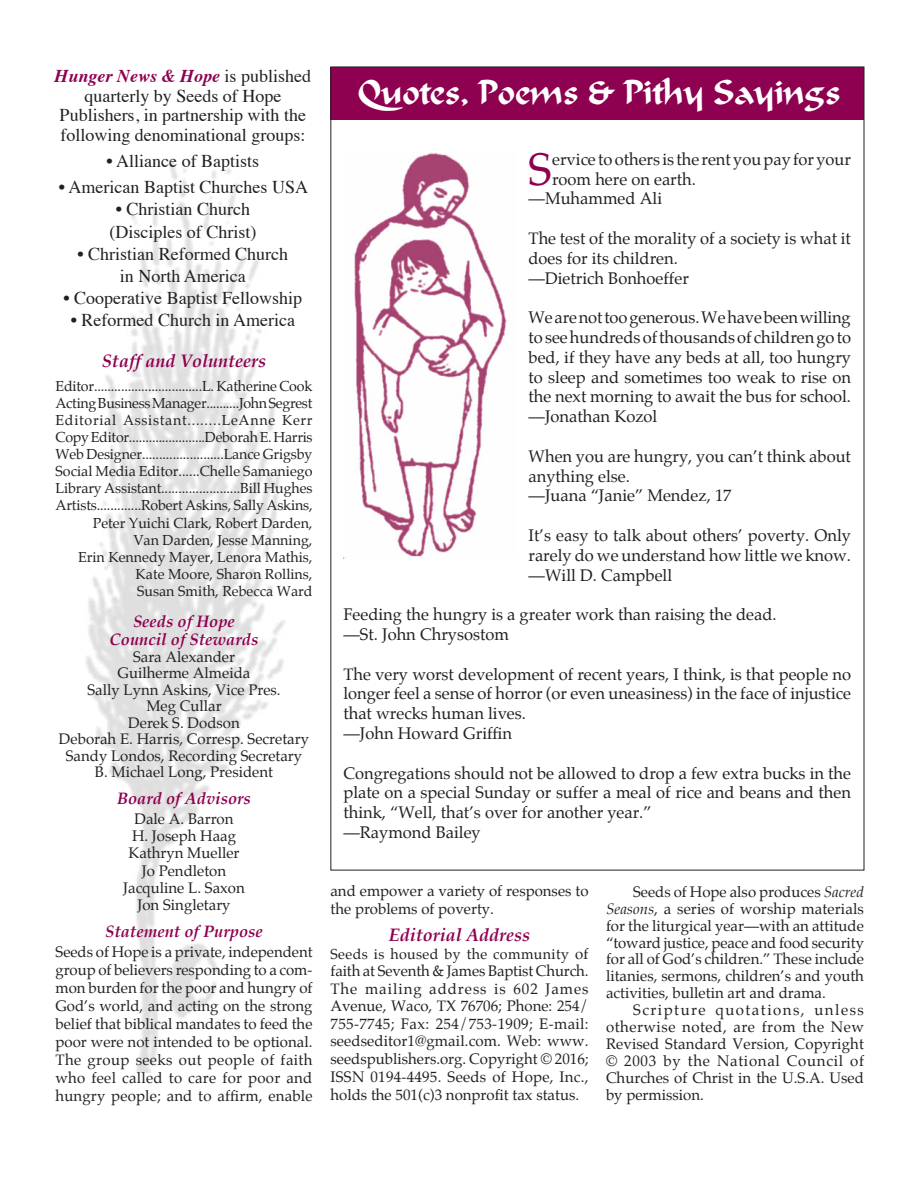
<style>
.page{position:relative;width:918px;height:1188px;background:#fff}
.page>*{position:absolute;margin:0;border:0;box-sizing:border-box;transform-origin:0 0}
.t1{font:44.85px "Palatino";color:#8e0050}
.t2{font:33.9px "Calligrapher";color:#fff}
.t3{font:18px/19.5px "Times";color:#231f20;text-align:center}
.t4{font:italic 700 18px "Palatino";color:#8e0050}
.t5{font:16.5px/19.8px "Palatino";color:#231f20}
.t6{font:italic 700 16.5px/18px "Palatino";color:#8e0050;text-align:center}
.t7{font:15px/17px "Palatino";color:#231f20;text-align:justify}
.t8{font:14.25px/17.1px "Palatino";color:#231f20;text-align:right}
.t9{font:14.25px "Palatino";letter-spacing:.025em;color:#231f20}
.s1{font-weight:700;font-style:italic;color:#8e0050}
.s2{font-size:15px}
.s3{font-style:italic}
</style>
<div class="page">
<img style="left:86px;top:159px;width:200px;height:913px">
<img style="left:344px;top:153px;width:163px;height:406px">
<div style="left:330px;top:67px;width:534px;height:53px;background:#8e0050"></div>
<p class="t3" style="left:55px;top:65px;width:258px"><span class="s1">Hunger News &amp; Hope</span> is published quarterly by Seeds of Hope<br>Publishers, in partnership with the following denominational groups:</p>
<p class="t3" style="left:107px;top:150px;width:154px">• Alliance of Baptists</p>
<p class="t3" style="left:59px;top:176px;width:251px">• American Baptist Churches USA</p>
<p class="t3" style="left:109px;top:197px;width:148px;line-height:22.2px">• Christian Church (Disciples of Christ)</p>
<p class="t3" style="left:78px;top:241px;width:212px;line-height:22.2px">• Christian Reformed Church in North America</p>
<p class="t3" style="left:63px;top:287px;width:240px">• Cooperative Baptist Fellowship</p>
<p class="t3" style="left:71px;top:309px;width:226px">• Reformed Church in America</p>
<p class="t4" style="left:102px;top:350px;width:166px">Staff and Volunteers</p>
<p class="t8" style="left:56px;top:378px;width:259px">Editor................................L. Katherine Cook Acting Business Manager..........John Segrest Editorial Assistant........LeAnne Kerr Copy Editor.......................Deborah E. Harris Web Designer........................Lance Grigsby Social Media Editor......Chelle Samaniego Library Assistant.......................Bill Hughes Artists.............Robert Askins, Sally Askins, Peter Yuichi Clark, Robert Darden,<br>Van Darden, Jesse Manning,<br>Erin Kennedy Mayer, Lenora Mathis, Kate Moore, Sharon Rollins,<br>Susan Smith, Rebecca Ward</p>
<p class="t6" style="left:110px;top:613px;width:150px">Seeds of Hope<br>Council of Stewards</p>
<p class="t7" style="left:59px;top:649px;width:252px;line-height:16.5px;text-align:center">Sara Alexander<br>Guilherme Almeida<br>Sally Lynn Askins, Vice Pres.<br>Meg Cullar<br>Derek S. Dodson<br>Deborah E. Harris, Corresp. Secretary<br>Sandy Londos, Recording Secretary<br>B. Michael Long, President</p>
<p class="t6" style="left:117px;top:790px;width:135px">Board of Advisors</p>
<p class="t7" style="left:123px;top:810px;width:123px;text-align:center">Dale A. Barron<br>H. Joseph Haag<br>Kathryn Mueller<br>Jo Pendleton<br>Jacquline L. Saxon<br>Jon Singletary</p>
<p class="t6" style="left:105px;top:922px;width:159px">Statement of Purpose</p>
<p class="t7" style="left:56px;top:943px;width:259px;line-height:18px">Seeds of Hope is a private, independent group of believers responding to a com&shy;mon burden for the poor and hungry of God’s world, and acting on the strong belief that biblical mandates to feed the poor were not intended to be optional.<br>The group seeks out people of faith who feel called to care for poor and hungry people; and to affirm, enable</p>
<h2 class="t2" style="left:358px;top:72px;width:484px">Quotes, Poems &amp; Pithy Sayings</h2>
<h1 class="t1" style="left:529px;top:143px;width:25px">S</h1>
<p class="t5" style="left:552px;top:150px;width:300px">ervice to others is the rent you pay for your</p>
<p class="t5" style="left:552px;top:169px;width:145px">room here on earth.</p>
<p class="t5" style="left:529px;top:189px;width:135px">—Muhammed Ali</p>
<p class="t5" style="left:529px;top:229px;width:324px">The test of the morality of a society is what it does for its children.<br>—Dietrich Bonhoeffer</p>
<p class="t5" style="left:529px;top:308px;width:324px;text-align:justify">We are not too generous. We have been willing to see hundreds of thousands of children go to bed, if they have any beds at all, too hungry to sleep and sometimes too weak to rise on the next morning to await the bus for school. —Jonathan Kozol</p>
<p class="t5" style="left:529px;top:447px;width:324px">When you are hungry, you can’t think about anything else.<br>—Juana “Janie” Mendez, 17</p>
<p class="t5" style="left:529px;top:526px;width:324px;text-align:justify">It’s easy to talk about others’ poverty. Only rarely do we understand how little we know. —Will D. Campbell</p>
<p class="t5" style="left:343px;top:605px;width:435px">Feeding the hungry is a greater work than raising the dead. —St. John Chrysostom</p>
<p class="t5" style="left:343px;top:664px;width:509px">The very worst development of recent years, I think, is that people no longer feel a sense of horror (or even uneasiness) in the face of injustice that wrecks human lives.<br>—John Howard Griffin</p>
<p class="t5" style="left:343px;top:763px;width:509px">Congregations should not be allowed to drop a few extra bucks in the plate on a special Sunday or suffer a meal of rice and beans and then think, “Well, that’s over for another year.”<br>—Raymond Bailey</p>
<p class="t7" style="left:330px;top:882px;width:260px;line-height:18px">and empower a variety of responses to the problems of poverty.</p>
<p class="t4" style="left:389px;top:925px;width:143px">Editorial Address</p>
<p class="t9" style="left:330px;top:946px;width:260px">Seeds is housed by the community <span class="s2">of</span></p>
<p class="t7" style="left:330px;top:963px;width:260px;line-height:17.7px">faith at Seventh &amp; James Baptist Church.<br>The mailing address is 602 James Avenue, Waco, TX 76706; Phone: 254/ 755-7745; Fax: 254/753-1909; E-mail: seedseditor1@gmail.com. Web: www. seedspublishers.org. Copyright © 2016; ISSN 0194-4495. Seeds of Hope, Inc., holds the 501(c)3 nonprofit tax status.</p>
<p class="t7" style="left:606px;top:883px;width:260px;text-indent:27px">Seeds of Hope also produces <span class="s3">Sacred Seasons</span>, a series of worship materials for the liturgical year—with an attitude “toward justice, peace and food security for all of God’s children.” These include litanies, sermons, children’s and youth activities, bulletin art and drama.</p>
<p class="t7" style="left:606px;top:1002px;width:260px;text-indent:27px">Scripture quotations, unless otherwise noted, are from the New Revised Standard Version, Copyright © 2003 by the National Council of Churches of Christ in the U.S.A. Used by permission.</p>
</div>
